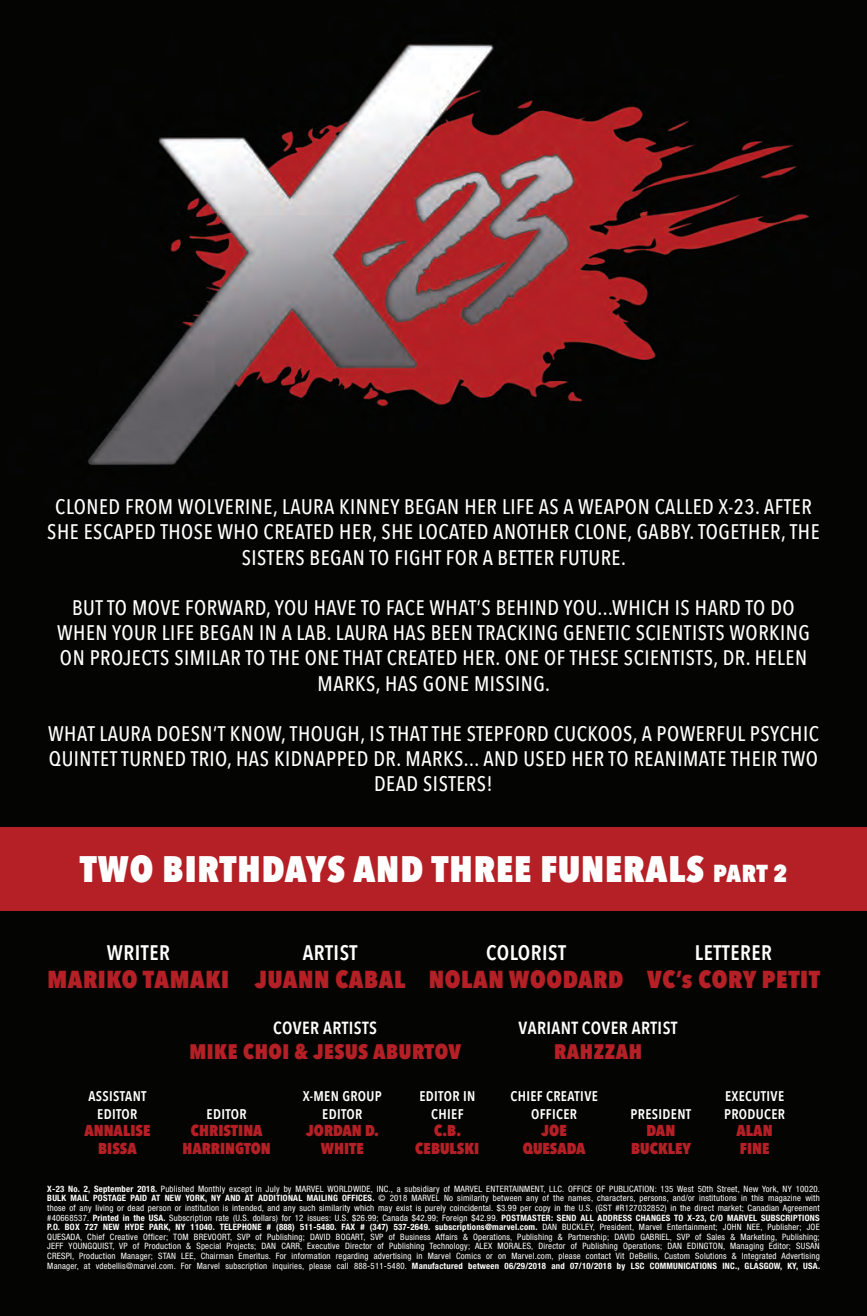
<style>
.page{position:relative;width:867px;height:1316px;background:#fff}
.page>*{position:absolute;margin:0;border:0;box-sizing:border-box;transform-origin:0 0}
.t1{font:800 36.75px "Avenir Next Condensed";letter-spacing:.025em;color:#fff}
.t2{font:800 24.5px "Avenir Next Condensed";letter-spacing:.025em;color:#b42025}
.t3{font:500 21px/25.2px "Avenir Next Condensed";letter-spacing:.025em;color:#fff;text-align:center}
.t4{font:600 21px "Avenir Next Condensed";letter-spacing:.025em;color:#fff}
.t5{font:800 21px "Avenir Next Condensed";letter-spacing:.025em;color:#b42025}
.t6{font:600 17.5px "Avenir Next Condensed";letter-spacing:.025em;color:#fff}
.t7{font:800 15.75px/17.5px "Avenir Next Condensed";color:#b42025;text-align:center}
.t8{font:600 14px/17.5px "Avenir Next Condensed";letter-spacing:.025em;color:#fff;text-align:center}
.t9{font:condensed 8.75px/9.6px "Helvetica Neue LT Pro";letter-spacing:.025em;color:#fff;text-align:justify}
.s1{font-size:24.5px}
.s2{font-weight:700}
</style>
<div class="page">
<img style="left:0;top:0;width:866px;height:1315px">
<div style="left:0;top:826px;width:866px;height:84px;background:#b42025"></div>
<h3 class="t3" style="left:47px;top:494px;width:773px">CLONED FROM WOLVERINE, LAURA KINNEY BEGAN HER LIFE AS A WEAPON CALLED X-23. AFTER<br>SHE ESCAPED THOSE WHO CREATED HER, SHE LOCATED ANOTHER CLONE, GABBY. TOGETHER, THE<br>SISTERS BEGAN TO FIGHT FOR A BETTER FUTURE.</h3>
<p class="t3" style="left:57px;top:595px;width:754px">BUT TO MOVE FORWARD, YOU HAVE TO FACE WHAT’S BEHIND YOU...WHICH IS HARD TO DO WHEN YOUR LIFE BEGAN IN A LAB. LAURA HAS BEEN TRACKING GENETIC SCIENTISTS WORKING ON PROJECTS SIMILAR TO THE ONE THAT CREATED HER. ONE OF THESE SCIENTISTS, DR. HELEN MARKS, HAS GONE MISSING.</p>
<h3 class="t3" style="left:48px;top:721px;width:772px">WHAT LAURA DOESN’T KNOW, THOUGH, IS THAT THE STEPFORD CUCKOOS, A POWERFUL PSYCHIC<br>QUINTET TURNED TRIO, HAS KIDNAPPED DR. MARKS... AND USED HER TO REANIMATE THEIR TWO<br>DEAD SISTERS!</h3>
<h1 class="t1" style="left:80px;top:845px;width:708px">TWO BIRTHDAYS AND THREE FUNERALS <span class="s1">PART 2</span></h1>
<h3 class="t4" style="left:107px;top:934px;width:64px">WRITER</h3>
<h2 class="t2" style="left:47px;top:963px;width:183px">MARIKO TAMAKI</h2>
<h3 class="t4" style="left:303px;top:934px;width:56px">ARTIST</h3>
<h2 class="t2" style="left:255px;top:963px;width:152px">JUANN CABAL</h2>
<h3 class="t4" style="left:486px;top:934px;width:81px">COLORIST</h3>
<h2 class="t2" style="left:428px;top:963px;width:196px">NOLAN WOODARD</h2>
<h3 class="t4" style="left:694px;top:934px;width:78px">LETTERER</h3>
<h2 class="t2" style="left:647px;top:963px;width:174px">VC’s CORY PETIT</h2>
<h3 class="t8" style="left:88px;top:1086px;width:60px">ASSISTANT<br>EDITOR</h3>
<h3 class="t7" style="left:84px;top:1121px;width:67px">ANNALISE<br>BISSA</h3>
<h3 class="t6" style="left:273px;top:1012px;width:105px">COVER ARTISTS</h3>
<h3 class="t5" style="left:189px;top:1037px;width:273px">MIKE CHOI &amp; JESUS ABURTOV</h3>
<h3 class="t8" style="left:206px;top:1104px;width:42px">EDITOR</h3>
<h3 class="t7" style="left:182px;top:1121px;width:90px">CHRISTINA<br>HARRINGTON</h3>
<h3 class="t8" style="left:303px;top:1086px;width:81px">X-MEN GROUP<br>EDITOR</h3>
<h3 class="t7" style="left:306px;top:1121px;width:74px">JORDAN D.<br>WHITE</h3>
<h3 class="t8" style="left:419px;top:1086px;width:57px">EDITOR IN<br>CHIEF</h3>
<h3 class="t7" style="left:415px;top:1121px;width:66px">C.B.<br>CEBULSKI</h3>
<h3 class="t6" style="left:518px;top:1012px;width:160px">VARIANT COVER ARTIST</h3>
<h3 class="t5" style="left:554px;top:1037px;width:89px">RAHZZAH</h3>
<h3 class="t8" style="left:510px;top:1086px;width:89px">CHIEF CREATIVE<br>OFFICER</h3>
<h3 class="t7" style="left:522px;top:1121px;width:64px">JOE<br>QUESADA</h3>
<h3 class="t8" style="left:630px;top:1104px;width:62px">PRESIDENT</h3>
<h3 class="t7" style="left:631px;top:1121px;width:61px">DAN<br>BUCKLEY</h3>
<h3 class="t8" style="left:723px;top:1086px;width:62px;text-align:left">EXECUTIVE<br>PRODUCER</h3>
<h3 class="t7" style="left:736px;top:1121px;width:38px;text-align:left">ALAN<br>FINE</h3>
<p class="t9" style="left:47px;top:1183px;width:774px"><span class="s2">X-23 No. 2, September 2018.</span> Published Monthly except in July by MARVEL WORLDWIDE, INC., a subsidiary of MARVEL ENTERTAINMENT, LLC. OFFICE OF PUBLICATION: 135 West 50th Street, New York, NY 10020.<br><span class="s2">BULK MAIL POSTAGE PAID AT NEW YORK, NY AND AT ADDITIONAL MAILING OFFICES.</span> © 2018 MARVEL No similarity between any of the names, characters, persons, and/or institutions in this magazine with those of any living or dead person or institution is intended, and any such similarity which may exist is purely coincidental. $3.99 per copy in the U.S. (GST #R127032852) in the direct market; Canadian Agreement #40668537. <span class="s2">Printed in the USA.</span> Subscription rate (U.S. dollars) for 12 issues: U.S. $26.99; Canada $42.99; Foreign $42.99. <span class="s2">POSTMASTER: SEND ALL ADDRESS CHANGES TO X-23, C/O MARVEL SUBSCRIPTIONS P.O. BOX 727 NEW HYDE PARK, NY 11040. TELEPHONE # (888) 511-5480. FAX # (347) 537-2649. subscriptions@marvel.com.</span> DAN BUCKLEY, President, Marvel Entertainment; JOHN NEE, Publisher; JOE QUESADA, Chief Creative Officer; TOM BREVOORT, SVP of Publishing; DAVID BOGART, SVP of Business Affairs &amp; Operations, Publishing &amp; Partnership; DAVID GABRIEL, SVP of Sales &amp; Marketing, Publishing; JEFF YOUNGQUIST, VP of Production &amp; Special Projects; DAN CARR, Executive Director of Publishing Technology; ALEX MORALES, Director of Publishing Operations; DAN EDINGTON, Managing Editor; SUSAN CRESPI, Production Manager; STAN LEE, Chairman Emeritus. For information regarding advertising in Marvel Comics or on Marvel.com, please contact Vit DeBellis, Custom Solutions &amp; Integrated Advertising Manager, at vdebellis@marvel.com. For Marvel subscription inquiries, please call 888-511-5480. <span class="s2">Manufactured between 06/29/2018 and 07/10/2018 by LSC COMMUNICATIONS INC., GLASGOW, KY, USA.</span></p>
</div>
